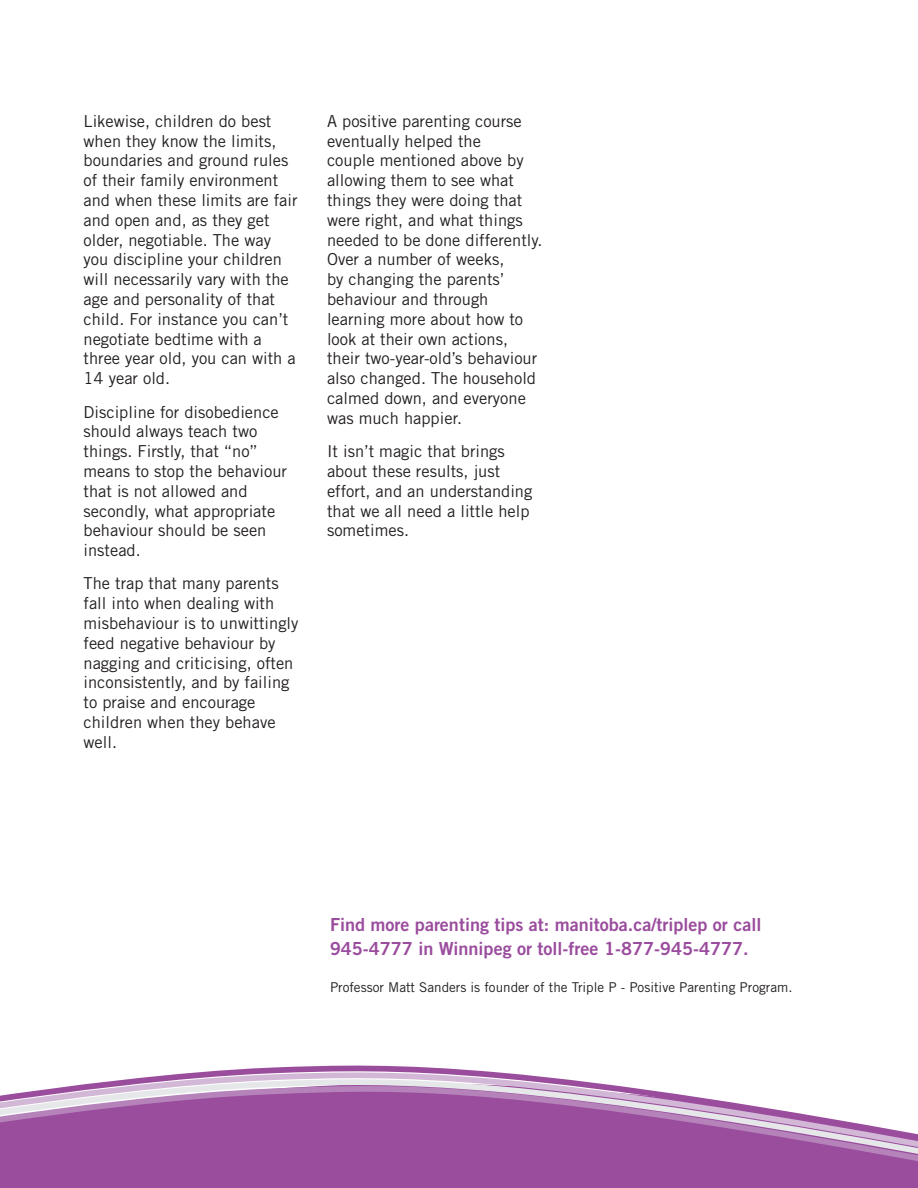
<style>
.page{position:relative;width:918px;height:1188px;background:#fff}
.page>*{position:absolute;margin:0;border:0;box-sizing:border-box;transform-origin:0 0}
.t1{font:18px/24px "Trade Gothic Bold Two";color:#9a4c9d}
.t2{font:16.5px/19.8px "Trade Gothic";color:#231f20}
.t3{font:13.5px "Trade Gothic";color:#231f20}
</style>
<div class="page">
<div style="left:0;top:1178px;width:918px;height:10px;background:#9a4c9d"></div>
<div style="left:0;top:1172px;width:918px;height:6px;background:#9a4c9d"></div>
<svg style="left:230px;top:1065px;width:237px;height:5px"></svg>
<div style="left:0;top:1164px;width:918px;height:8px;background:#9a4c9d"></div>
<svg style="left:0;top:1070px;width:918px;height:94px;fill:#9a4c9d"></svg>
<p class="t2" style="left:84px;top:111px;width:216px">Likewise, children do best when they know the limits, boundaries and ground rules of their family environment and when these limits are fair and open and, as they get older, negotiable. The way you discipline your children will necessarily vary with the age and personality of that child. For instance you can’t negotiate bedtime with a three year old, you can with a<br>14 year old.</p>
<p class="t2" style="left:84px;top:402px;width:205px">Discipline for disobedience should always teach two things. Firstly, that “no” means to stop the behaviour that is not allowed and secondly, what appropriate behaviour should be seen instead.</p>
<p class="t2" style="left:84px;top:573px;width:216px">The trap that many parents fall into when dealing with misbehaviour is to unwittingly feed negative behaviour by nagging and criticising, often inconsistently, and by failing to praise and encourage children when they behave well.</p>
<p class="t2" style="left:327px;top:111px;width:217px">A positive parenting course eventually helped the<br>couple mentioned above by allowing them to see what things they were doing that were right, and what things needed to be done differently.<br>Over a number of weeks,<br>by changing the parents’ behaviour and through learning more about how to look at their own actions, their two-year-old’s behaviour also changed. The household calmed down, and everyone was much happier.</p>
<p class="t2" style="left:327px;top:441px;width:207px">It isn’t magic that brings about these results, just effort, and an understanding that we all need a little help sometimes.</p>
<p class="t1" style="left:330px;top:912px;width:433px">Find more parenting tips at: manitoba.ca/triplep or call<br>945-4777 in Winnipeg or toll-free 1-877-945-4777.</p>
<p class="t3" style="left:330px;top:979px;width:464px">Professor M att Sanders is founder of the Triple P - Positive Parenting Program.</p>
</div>
